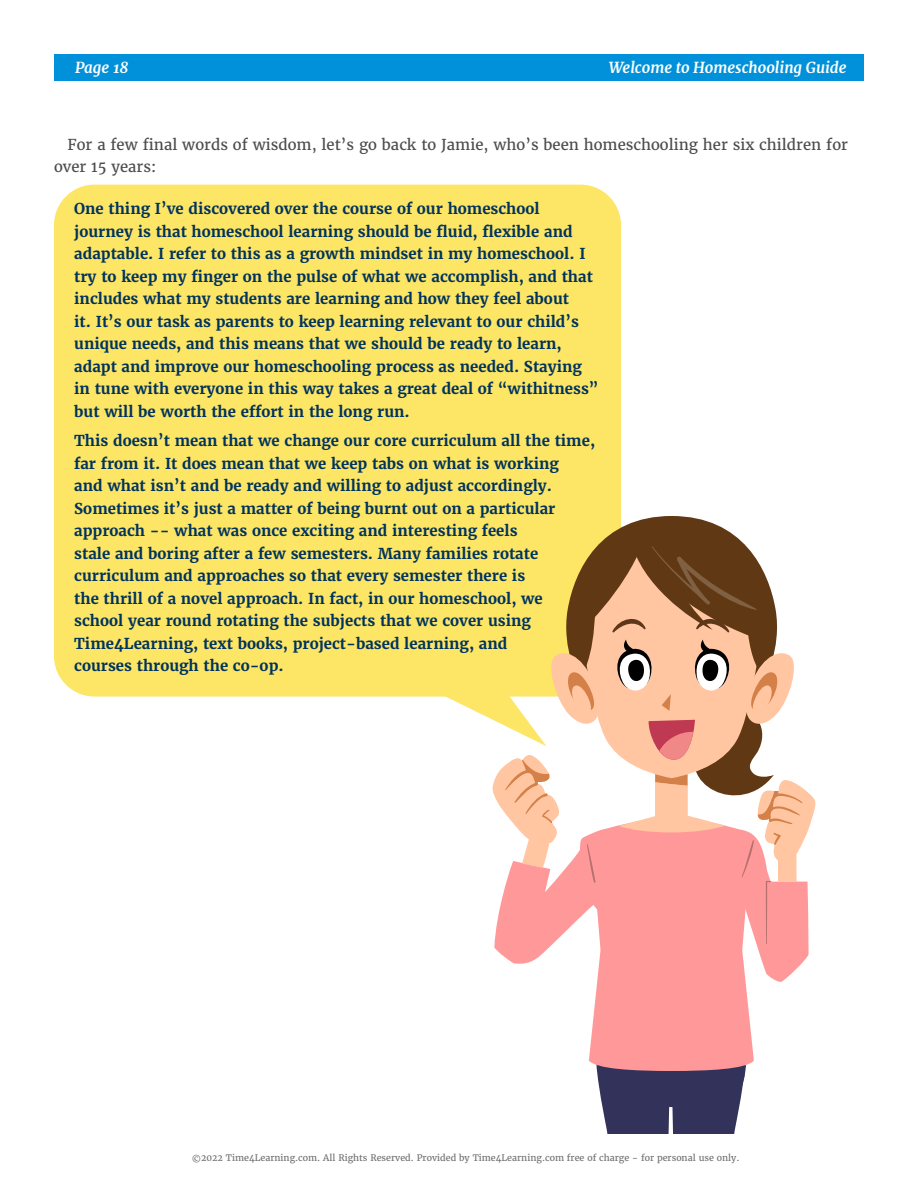
<style>
.page{position:relative;width:918px;height:1188px;background:#fff}
.page>*{position:absolute;margin:0;border:0;box-sizing:border-box;transform-origin:0 0}
.t1{font:700 15px/22.5px "Merriweather";color:#00335d}
.t2{font:15px/22.5px "Merriweather";color:#4c4c4c}
.t3{font:italic 700 15px "Merriweather";color:#fff}
.t4{font:9px "Merriweather";color:#707070}
</style>
<div class="page">
<div style="left:54px;top:54px;width:810px;height:27px;background:#0091da"></div>
<div style="left:54px;top:185px;width:567px;height:512px;background:#fde565;border-radius:40px"></div>
<svg style="left:384px;top:516px;width:431px;height:618px"></svg>
<p class="t3" style="left:75px;top:59px;width:55px">Page 18</p>
<p class="t3" style="left:609px;top:59px;width:239px">Welcome to Homeschooling Guide</p>
<p class="t2" style="left:54px;top:133px;width:796px;text-indent:14px">For a few final words of wisdom, let’s go back to Jamie, who’s been homeschooling her six children for over 15 years:</p>
<p class="t1" style="left:74px;top:198px;width:526px">One thing I’ve discovered over the course of our homeschool journey is that homeschool learning should be fluid, flexible and adaptable. I refer to this as a growth mindset in my homeschool. I try to keep my finger on the pulse of what we accomplish, and that includes what my students are learning and how they feel about<br>it. It’s our task as parents to keep learning relevant to our child’s unique needs, and this means that we should be ready to learn, adapt and improve our homeschooling process as needed. Staying in tune with everyone in this way takes a great deal of “withitness” but will be worth the effort in the long run.</p>
<p class="t1" style="left:74px;top:430px;width:522px">This doesn’t mean that we change our core curriculum all the time, far from it. It does mean that we keep tabs on what is working<br>and what isn’t and be ready and willing to adjust accordingly.<br>Sometimes it’s just a matter of being burnt out on a particular approach -- what was once exciting and interesting feels<br>stale and boring after a few semesters. Many families rotate curriculum and approaches so that every semester there is<br>the thrill of a novel approach. In fact, in our homeschool, we school year round rotating the subjects that we cover using Time4Learning, text books, project-based learning, and<br>courses through the co-op.</p>
<p class="t4" style="left:192px;top:1152px;width:549px">©2022 Time4Learning.com. All Rights Reserved. Provided by Time4Learning.com free of charge - for personal use only.</p>
</div>
